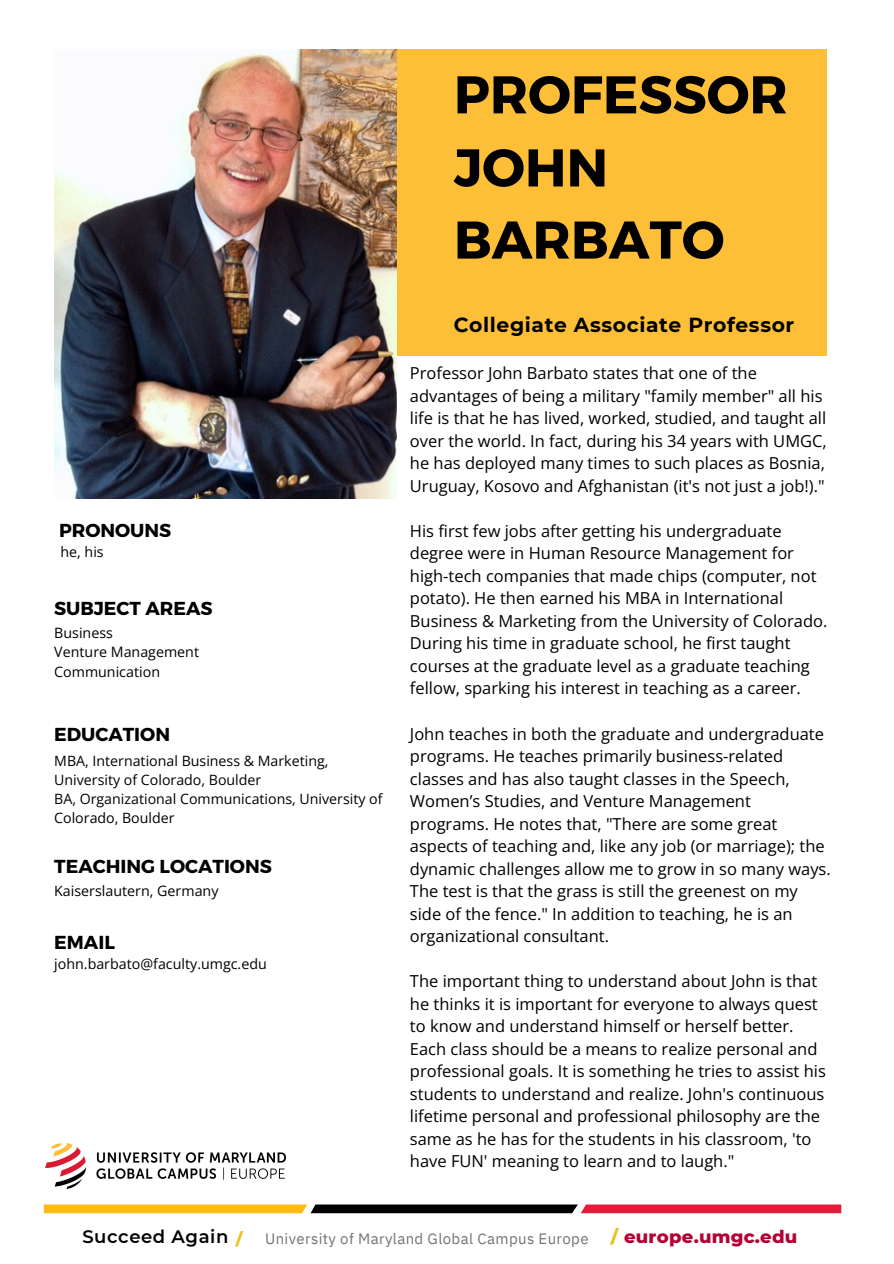
<style>
.page{position:relative;width:894px;height:1264px;background:#fff}
.page>*{position:absolute;margin:0;border:0;box-sizing:border-box;transform-origin:0 0}
.t1{font:700 52.95px "Montserrat";color:#000}
.t2{font:700 20.25px "Montserrat";letter-spacing:.03em;color:#000}
.t3{font:700 18.75px "Montserrat";color:#000}
.t4{font:800 18px "Montserrat";letter-spacing:.015em;color:#b40035}
.t5{font:600 18px "Montserrat";letter-spacing:.035em;color:#000}
.t6{font:16.5px/22.5px "Open Sans";color:#000}
.t7{font:800 16.5px "Montserrat";color:#e7c21f}
.t8{font:15px "IBM Plex Sans";letter-spacing:.025em;color:#747377}
.t9{font:14.25px/19.2px "Open Sans";color:#000}
.s1{color:#e7c21f}
</style>
<div class="page">
<div style="left:64px;top:49px;width:762px;height:306px;background:#fdbf38"></div>
<img style="left:54px;top:49px;width:342px;height:449px">
<svg style="left:44px;top:1204px;width:797px;height:9px;background:#a7552a"></svg>
<img style="left:45px;top:1143px;width:240px;height:45px">
<h4 class="t1" style="left:453px;top:60px;width:335px">PROFESSOR</h4>
<p class="t3" style="left:59px;top:518px;width:114px">PRONOUNS</p>
<h4 class="t9" style="left:60px;top:541px;width:45px">he, his</h4>
<p class="t3" style="left:54px;top:596px;width:160px">SUBJECT AREAS</p>
<p class="t9" style="left:54px;top:623px;width:60px">Business</p>
<h2 class="t9" style="left:54px;top:642px;width:146px">Venture Management</h2>
<p class="t9" style="left:54px;top:661px;width:107px">Communication</p>
<h5 class="t3" style="left:54px;top:721px;width:117px">EDUCATION</h5>
<h2 class="t9" style="left:54px;top:750px;width:275px">MBA, International Business &amp; Marketing,<br>University of Colorado, Boulder</h2>
<p class="t9" style="left:54px;top:789px;width:330px">BA, Organizational Communications, University of<br>Colorado, Boulder</p>
<h2 class="t3" style="left:54px;top:854px;width:219px">TEACHING LOCATIONS</h2>
<p class="t9" style="left:54px;top:880px;width:166px">Kaiserslautern, Germany</p>
<p class="t3" style="left:54px;top:930px;width:62px">EMAIL</p>
<h2 class="t9" style="left:54px;top:954px;width:214px">john.barbato@faculty.umgc.edu</h2>
<h1 class="t1" style="left:453px;top:133px;width:156px">JOHN</h1>
<h1 class="t1" style="left:453px;top:205px;width:272px">BARBATO</h1>
<h1 class="t2" style="left:453px;top:312px;width:342px">Collegiate Associate Professor</h1>
<h3 class="t6" style="left:410px;top:362px;width:418px">Professor John Barbato states that one of the advantages of being a military "family member" all his life is that he has lived, worked, studied, and taught all over the world. In fact, during his 34 years with UMGC, he has deployed many times to such places as Bosnia, Uruguay, Kosovo and Afghanistan (it's not just a job!)."</h3>
<h5 class="t6" style="left:410px;top:519px;width:419px">His first few jobs after getting his undergraduate degree were in Human Resource Management for high-tech companies that made chips (computer, not potato). He then earned his MBA in International Business &amp; Marketing from the University of Colorado.<br>During his time in graduate school, he first taught courses at the graduate level as a graduate teaching fellow, sparking his interest in teaching as a career.</h5>
<h5 class="t6" style="left:410px;top:722px;width:422px">John teaches in both the graduate and undergraduate programs. He teaches primarily business-related classes and has also taught classes in the Speech, Women’s Studies, and Venture Management programs. He notes that, "There are some great aspects of teaching and, like any job (or marriage); the dynamic challenges allow me to grow in so many ways.<br>The test is that the grass is still the greenest on my side of the fence." In addition to teaching, he is an organizational consultant.</h5>
<h5 class="t6" style="left:410px;top:969px;width:417px">The important thing to understand about John is that he thinks it is important for everyone to always quest to know and understand himself or herself better.<br>Each class should be a means to realize personal and professional goals. It is something he tries to assist his students to understand and realize. John's continuous lifetime personal and professional philosophy are the same as he has for the students in his classroom, 'to have FUN' meaning to learn and to laugh."</h5>
<p class="t5" style="left:82px;top:1225px;width:147px">Succeed Again</p>
<h2 class="t7" style="left:236px;top:1229px;width:8px">/</h2>
<p class="t8" style="left:265px;top:1228px;width:325px">University of Maryland Global Campus Europe</p>
<p class="t4" style="left:610px;top:1225px;width:188px"><span class="s1">/</span> europe.umgc.edu</p>
</div>
